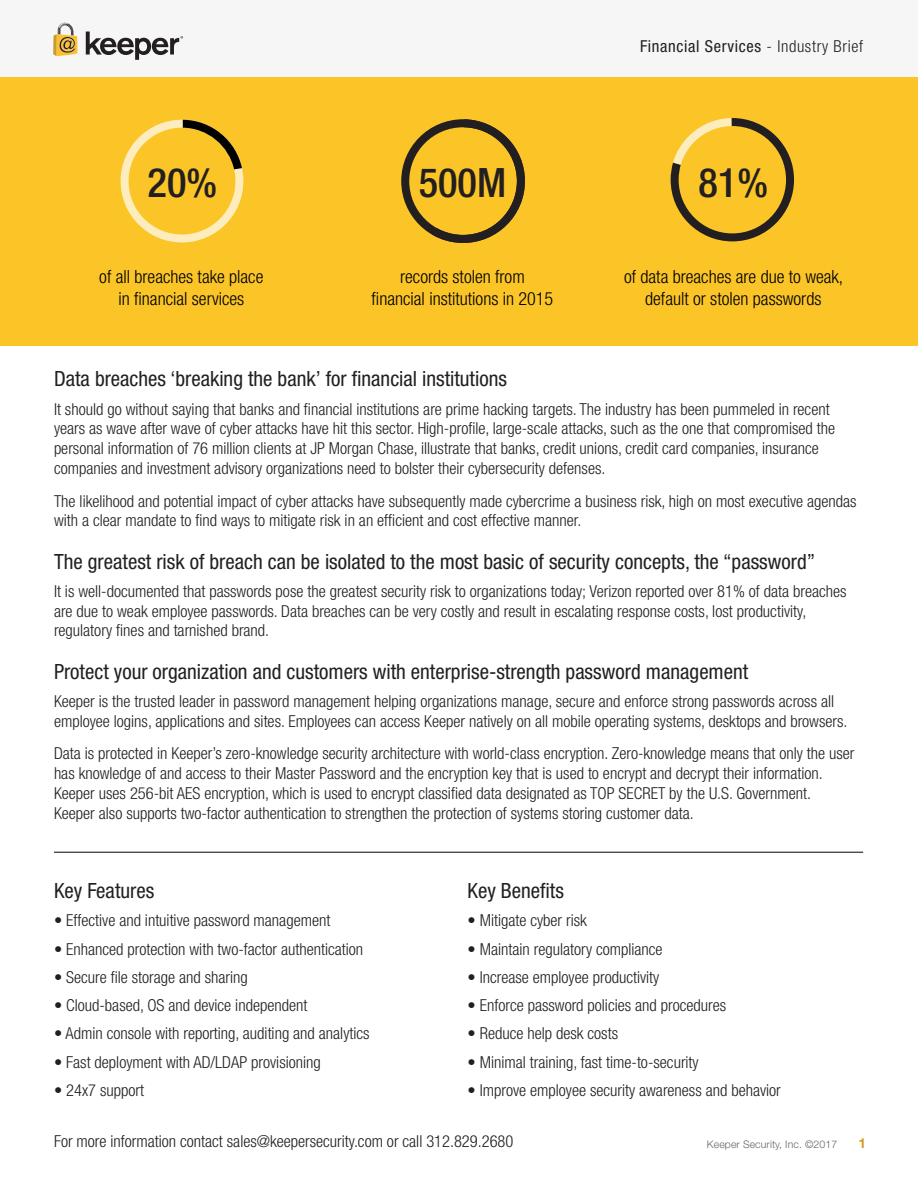
<style>
.page{position:relative;width:918px;height:1188px;background:#fff}
.page>*{position:absolute;margin:0;border:0;box-sizing:border-box;transform-origin:0 0}
.t1{font:500 condensed 40.5px "Helvetica Neue LT Std";color:#231f20}
.t2{font:condensed 21px "Helvetica Neue LT Std";color:#231f20}
.t3{font:300 condensed 18.15px/21.8px "Helvetica Neue LT Std";color:#000;text-align:center}
.t4{font:300 condensed 16.5px/19.8px "Helvetica Neue LT Std";color:#231f20}
.t5{font:condensed 16.5px "Helvetica Neue LT Std";letter-spacing:.04em;color:#231f20}
.t6{font:700 13.8px "Helvetica Neue";color:#d69e28}
.t7{font:300 10.5px "Helvetica Neue LT Std";letter-spacing:.01em;color:#666}
.s1{font-weight:300}
</style>
<div class="page">
<div style="left:0;top:77px;width:918px;height:269px;background:#fbc528"></div>
<div style="left:0;top:0;width:918px;height:77px;background:#f6f6f7"></div>
<hr style="left:54px;top:852px;width:809px;height:1px;background:#000">
<svg style="left:86px;top:32px;width:97px;height:28px"></svg>
<svg style="left:53px;top:22px;width:24px;height:34px"></svg>
<svg style="left:121px;top:120px;width:122px;height:122px"></svg>
<svg style="left:401px;top:119px;width:124px;height:124px"></svg>
<svg style="left:671px;top:118px;width:123px;height:123px"></svg>
<p class="t1" style="left:148px;top:158px;width:71px">20%</p>
<p class="t1" style="left:419px;top:158px;width:89px">500M</p>
<p class="t5" style="left:640px;top:36px;width:225px">Financial Services <span class="s1">- Industry Brief</span></p>
<p class="t1" style="left:699px;top:158px;width:71px">81%</p>
<p class="t3" style="left:99px;top:266px;width:166px">of all breaches take place in financial services</p>
<p class="t3" style="left:372px;top:266px;width:183px">records stolen from financial institutions in 2015</p>
<p class="t3" style="left:624px;top:266px;width:221px">of data breaches are due to weak, default or stolen passwords</p>
<p class="t2" style="left:54px;top:367px;width:454px">Data breaches ‘breaking the bank’ for financial institutions</p>
<p class="t4" style="left:54px;top:399px;width:783px">It should go without saying that banks and financial institutions are prime hacking targets. The industry has been pummeled in recent years as wave after wave of cyber attacks have hit this sector. High-profile, large-scale attacks, such as the one that compromised the personal information of 76 million clients at JP Morgan Chase, illustrate that banks, credit unions, credit card companies, insurance companies and investment advisory organizations need to bolster their cybersecurity defenses.</p>
<p class="t4" style="left:54px;top:491px;width:804px">The likelihood and potential impact of cyber attacks have subsequently made cybercrime a business risk, high on most executive agendas with a clear mandate to find ways to mitigate risk in an efficient and cost effective manner.</p>
<p class="t2" style="left:54px;top:549px;width:763px">The greatest risk of breach can be isolated to the most basic of security concepts, the “password”</p>
<p class="t4" style="left:54px;top:581px;width:794px">It is well-documented that passwords pose the greatest security risk to organizations today; Verizon reported over 81% of data breaches are due to weak employee passwords. Data breaches can be very costly and result in escalating response costs, lost productivity, regulatory fines and tarnished brand.</p>
<p class="t2" style="left:54px;top:659px;width:696px">Protect your organization and customers with enterprise-strength password management</p>
<p class="t4" style="left:54px;top:691px;width:795px">Keeper is the trusted leader in password management helping organizations manage, secure and enforce strong passwords across all employee logins, applications and sites. Employees can access Keeper natively on all mobile operating systems, desktops and browsers.</p>
<p class="t4" style="left:54px;top:743px;width:802px">Data is protected in Keeper’s zero-knowledge security architecture with world-class encryption. Zero-knowledge means that only the user has knowledge of and access to their Master Password and the encryption key that is used to encrypt and decrypt their information.<br>Keeper uses 256-bit AES encryption, which is used to encrypt classified data designated as TOP SECRET by the U.S. Government.<br>Keeper also supports two-factor authentication to strengthen the protection of systems storing customer data.</p>
<p class="t2" style="left:54px;top:878px;width:102px">Key Features</p>
<p class="t4" style="left:54px;top:910px;width:278px">• Effective and intuitive password management</p>
<p class="t4" style="left:54px;top:939px;width:311px">• Enhanced protection with two-factor authentication</p>
<p class="t4" style="left:54px;top:967px;width:195px">• Secure file storage and sharing</p>
<p class="t4" style="left:54px;top:995px;width:255px">• Cloud-based, OS and device independent</p>
<p class="t4" style="left:54px;top:1024px;width:317px">• Admin console with reporting, auditing and analytics</p>
<p class="t4" style="left:54px;top:1052px;width:268px">• Fast deployment with AD/LDAP provisioning</p>
<p class="t4" style="left:54px;top:1080px;width:92px">• 24x7 support</p>
<p class="t2" style="left:468px;top:878px;width:98px">Key Benefits</p>
<p class="t4" style="left:468px;top:910px;width:121px">• Mitigate cyber risk</p>
<p class="t4" style="left:468px;top:939px;width:197px">• Maintain regulatory compliance</p>
<p class="t4" style="left:468px;top:967px;width:193px">• Increase employee productivity</p>
<p class="t4" style="left:468px;top:995px;width:260px">• Enforce password policies and procedures</p>
<p class="t4" style="left:468px;top:1024px;width:152px">• Reduce help desk costs</p>
<p class="t4" style="left:468px;top:1052px;width:233px">• Minimal training, fast time-to-security</p>
<p class="t4" style="left:468px;top:1080px;width:315px">• Improve employee security awareness and behavior</p>
<p class="t4" style="left:54px;top:1131px;width:461px">For more information contact sales@keepersecurity.com or call 312.829.2680</p>
<p class="t7" style="left:707px;top:1138px;width:132px">Keeper Security, Inc. ©2017</p>
<p class="t6" style="left:858px;top:1134px;width:9px">1</p>
</div>
